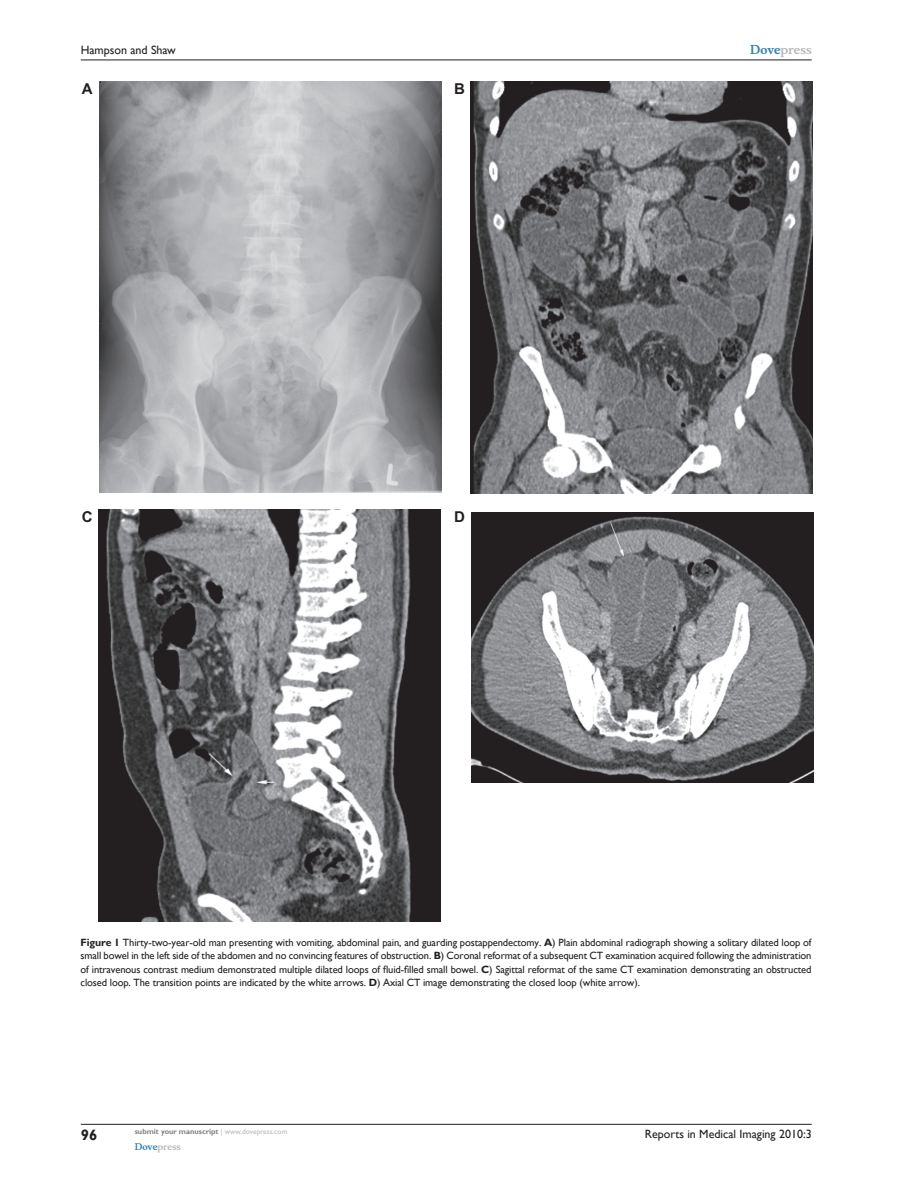
<style>
.page{position:relative;width:918px;height:1188px;background:#fff}
.page>*{position:absolute;margin:0;border:0;box-sizing:border-box;transform-origin:0 0}
.t1{font:700 15px "Arial";color:#231f20}
.t2{font:700 15px "Gill Sans";color:#231f20}
.t3{font:12px "Gill Sans";color:#231f20}
.t4{font:700 12px "Musee";color:#b8b9bc}
.t5{font:10.5px/13.5px "Gill Sans";letter-spacing:-.01em;color:#231f20;text-align:justify}
.t6{font:700 9px "Musee";color:#b8b9bc}
.t7{font:700 7.5px "Gill Sans";color:#808285}
.s1{color:#3485ae}
.s2{font-weight:700}
.s3{font-weight:400;color:#b8b9bc}
</style>
<div class="page">
<hr style="left:81px;top:1124px;width:731px;height:1px;background:#231f20">
<hr style="left:81px;top:60px;width:731px;height:1px;background:#231f20">
<img style="left:100px;top:81px;width:342px;height:412px">
<img style="left:471px;top:512px;width:342px;height:271px">
<img style="left:471px;top:82px;width:342px;height:411px">
<img style="left:99px;top:510px;width:342px;height:411px">
<p class="t3" style="left:81px;top:43px;width:97px">Hampson and Shaw</p>
<h1 class="t1" style="left:82px;top:80px;width:12px">A</h1>
<h1 class="t1" style="left:454px;top:80px;width:12px">B</h1>
<h1 class="t1" style="left:82px;top:508px;width:12px">C</h1>
<h1 class="t1" style="left:454px;top:508px;width:12px">D</h1>
<p class="t4" style="left:750px;top:43px;width:63px"><span class="s1">Dove</span>press</p>
<p class="t5" style="left:81px;top:936px;width:733px"><span class="s2">Figure 1</span> Thirty-two-year-old man presenting with vomiting, abdominal pain, and guarding postappendectomy. <span class="s2">A</span>) Plain abdominal radiograph showing a solitary dilated loop of small bowel in the left side of the abdomen and no convincing features of obstruction. <span class="s2">B</span>) Coronal reformat of a subsequent CT examination acquired following the administration of intravenous contrast medium demonstrated multiple dilated loops of fluid-filled small bowel. <span class="s2">C</span>) Sagittal reformat of the same CT examination demonstrating an obstructed closed loop. The transition points are indicated by the white arrows. <span class="s2">D</span>) Axial CT image demonstrating the closed loop (white arrow).</p>
<h1 class="t2" style="left:81px;top:1126px;width:18px">96</h1>
<p class="t7" style="left:135px;top:1127px;width:154px">submit your manuscript <span class="s3">| www.dovepress.com</span></p>
<p class="t6" style="left:135px;top:1141px;width:48px"><span class="s1">Dove</span>press</p>
<p class="t3" style="left:645px;top:1127px;width:168px">Reports in Medical Imaging 2010:3</p>
</div>
